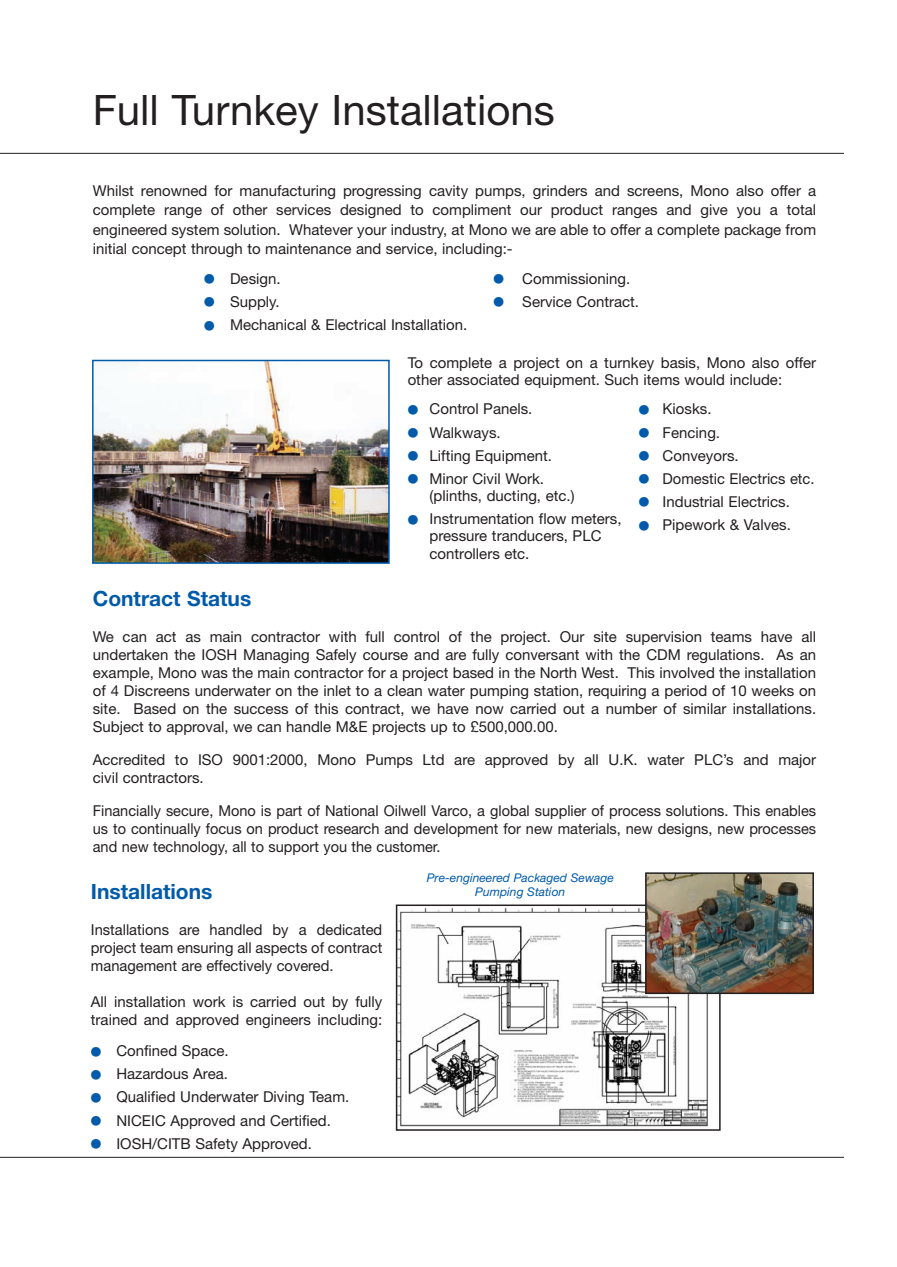
<style>
.page{position:relative;width:897px;height:1267px;background:#fff}
.page>*{position:absolute;margin:0;border:0;box-sizing:border-box;transform-origin:0 0}
.t1{font:42px "Helvetica Neue";color:#231f20}
.t2{font:700 21px "Helvetica Neue";color:#015aaa}
.t3{font:15px/18px "Helvetica Neue";color:#231f20;text-align:justify}
.t4{font:italic 12px "Helvetica Neue";color:#015aaa}
.s1{color:#015aaa}
</style>
<div class="page">
<img style="left:399px;top:907px;width:314px;height:220px">
<div style="left:396px;top:904px;width:325px;height:227px;border:2px solid #231f20"></div>
<img style="left:648px;top:875px;width:163px;height:116px">
<div style="left:645px;top:872px;width:169px;height:122px;border:2px solid #231f20"></div>
<hr style="left:0;top:1157px;width:844px;height:1px;background:#231f20">
<hr style="left:0;top:153px;width:844px;height:1px;background:#231f20">
<img style="left:95px;top:363px;width:292px;height:198px">
<div style="left:92px;top:360px;width:298px;height:204px;border:2px solid #015aaa"></div>
<h1 class="t1" style="left:93px;top:95px;width:463px">Full Turnkey Installations</h1>
<p class="t3" style="left:93px;top:182px;width:725px;line-height:19.5px">Whilst renowned for manufacturing progressing cavity pumps, grinders and screens, Mono also offer a complete range of other services designed to compliment our product ranges and give you a total engineered system solution. Whatever your industry, at Mono we are able to offer a complete package from initial concept through to maintenance and service, including:-</p>
<p class="t3" style="left:204px;top:271px;width:78px"><span class="s1">●</span> Design.</p>
<p class="t3" style="left:493px;top:271px;width:139px"><span class="s1">●</span> Commissioning.</p>
<p class="t3" style="left:204px;top:294px;width:77px"><span class="s1">●</span> Supply.</p>
<p class="t3" style="left:493px;top:294px;width:147px"><span class="s1">●</span> Service Contract.</p>
<p class="t3" style="left:204px;top:317px;width:265px"><span class="s1">●</span> Mechanical &amp; Electrical Installation.</p>
<p class="t3" style="left:408px;top:356px;width:410px;line-height:16.5px">To complete a project on a turnkey basis, Mono also offer other associated equipment. Such items would include:</p>
<p class="t3" style="left:408px;top:401px;width:126px"><span class="s1">●</span> Control Panels.</p>
<p class="t3" style="left:639px;top:401px;width:74px"><span class="s1">●</span> Kiosks.</p>
<p class="t3" style="left:408px;top:425px;width:94px"><span class="s1">●</span> Walkways.</p>
<p class="t3" style="left:639px;top:425px;width:83px"><span class="s1">●</span> Fencing.</p>
<p class="t3" style="left:408px;top:448px;width:146px"><span class="s1">●</span> Lifting Equipment.</p>
<p class="t3" style="left:639px;top:448px;width:101px"><span class="s1">●</span> Conveyors.</p>
<p class="t3" style="left:408px;top:471px;width:138px"><span class="s1">●</span> Minor Civil Work.</p>
<p class="t3" style="left:639px;top:471px;width:177px"><span class="s1">●</span> Domestic Electrics etc.</p>
<p class="t3" style="left:430px;top:488px;width:147px">(plinths, ducting, etc.)</p>
<p class="t3" style="left:639px;top:494px;width:153px"><span class="s1">●</span> Industrial Electrics.</p>
<p class="t3" style="left:430px;top:511px;width:363px;line-height:17.5px;text-align:left;text-indent:-22px"><span class="s1">●</span> Instrumentation flow meters, <span class="s1">●</span> Pipework &amp; Valves. pressure tranducers, PLC<br>controllers etc.</p>
<h2 class="t2" style="left:93px;top:591px;width:160px">Contract Status</h2>
<p class="t3" style="left:93px;top:629px;width:725px">We can act as main contractor with full control of the project. Our site supervision teams have all undertaken the IOSH Managing Safely course and are fully conversant with the CDM regulations. As an example, Mono was the main contractor for a project based in the North West. This involved the installation of 4 Discreens underwater on the inlet to a clean water pumping station, requiring a period of 10 weeks on site. Based on the success of this contract, we have now carried out a number of similar installations.<br>Subject to approval, we can handle M&amp;E projects up to £500,000.00.</p>
<p class="t3" style="left:93px;top:752px;width:725px">Accredited to ISO 9001:2000, Mono Pumps Ltd are approved by all U.K. water PLC’s and major civil contractors.</p>
<p class="t3" style="left:93px;top:803px;width:725px">Financially secure, Mono is part of National Oilwell Varco, a global supplier of process solutions. This enables us to continually focus on product research and development for new materials, new designs, new processes and new technology, all to support you the customer.</p>
<p class="t4" style="left:427px;top:873px;width:189px">Pre-engineered Packaged Sewage</p>
<h2 class="t2" style="left:91px;top:884px;width:123px">Installations</h2>
<p class="t4" style="left:475px;top:888px;width:91px">Pumping Station</p>
<p class="t3" style="left:91px;top:922px;width:293px">Installations are handled by a dedicated project team ensuring all aspects of contract management are effectively covered.</p>
<p class="t3" style="left:91px;top:994px;width:293px">All installation work is carried out by fully trained and approved engineers including:</p>
<p class="t3" style="left:91px;top:1043px;width:139px"><span class="s1">●</span> Confined Space.</p>
<p class="t3" style="left:91px;top:1066px;width:139px"><span class="s1">●</span> Hazardous Area.</p>
<p class="t3" style="left:91px;top:1089px;width:260px"><span class="s1">●</span> Qualified Underwater Diving Team.</p>
<p class="t3" style="left:91px;top:1113px;width:242px"><span class="s1">●</span> NICEIC Approved and Certified.</p>
<p class="t3" style="left:91px;top:1136px;width:223px"><span class="s1">●</span> IOSH/CITB Safety Approved.</p>
</div>
